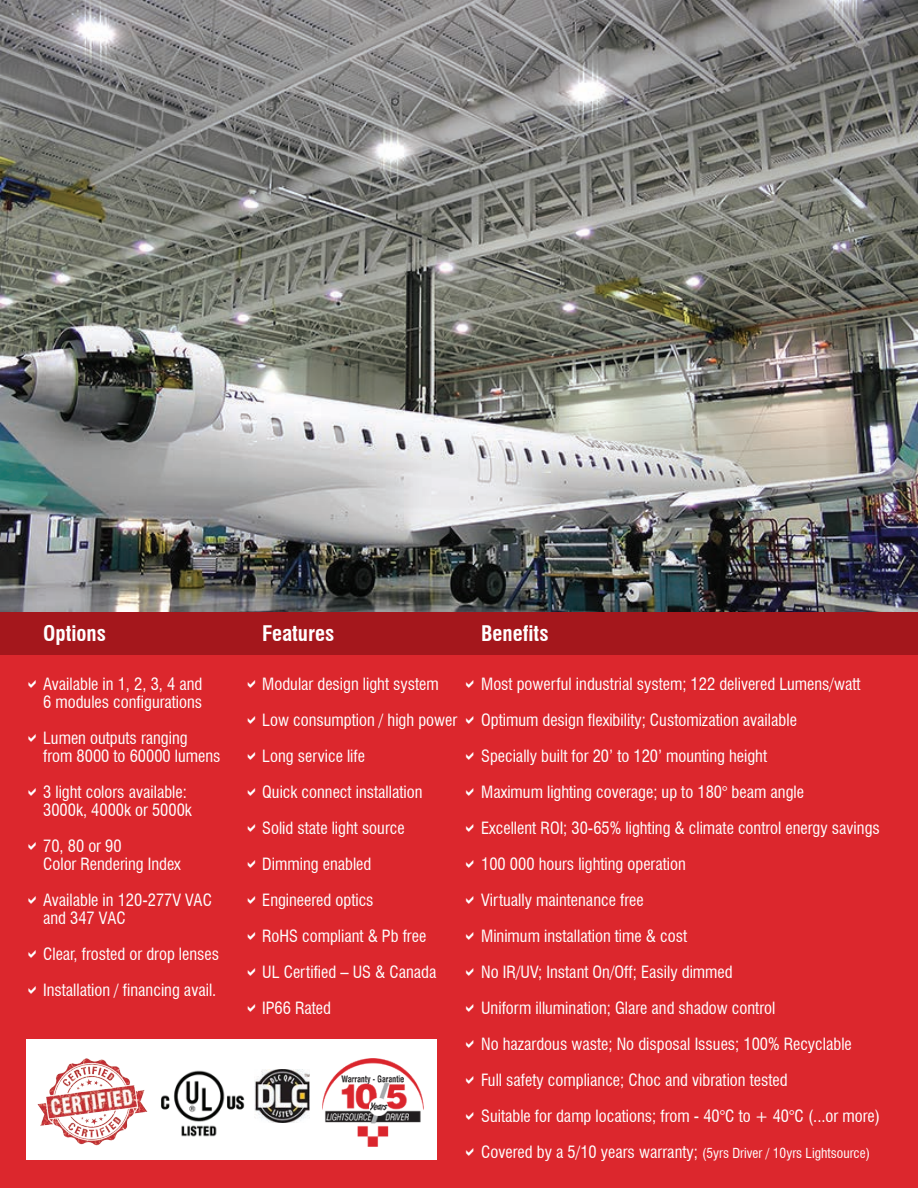
<style>
.page{position:relative;width:918px;height:1188px;background:#fff}
.page>*{position:absolute;margin:0;border:0;box-sizing:border-box;transform-origin:0 0}
.t1{font:700 condensed 21px "Swiss 721 BT";color:#fff}
.t2{font:condensed 16.5px/36px "Swiss 721 BT";color:#fff}
.t3{font:condensed 13.5px "Swiss 721 BT";color:#fff}
.s1{font-size:16.5px}
</style>
<div class="page">
<div style="left:0;top:642px;width:918px;height:546px;background:#dc272d"></div>
<div style="left:0;top:612px;width:918px;height:42px;background:#a4171c"></div>
<div style="left:26px;top:1040px;width:411px;height:120px;background:#fff"></div>
<img style="left:255px;top:1069px;width:55px;height:54px">
<img style="left:161px;top:1070px;width:84px;height:67px">
<img style="left:322px;top:1059px;width:102px;height:87px">
<img style="left:342px;top:1075px;width:62px;height:8px">
<img style="left:327px;top:1113px;width:81px;height:7px">
<img style="left:370px;top:1098px;width:17px;height:18px">
<img style="left:371px;top:1103px;width:16px;height:7px">
<img style="left:37px;top:1058px;width:111px;height:88px">
<img style="left:0;top:0;width:918px;height:612px">
<p class="t1" style="left:43px;top:621px;width:64px">Options</p>
<p class="t2" style="left:43px;top:675px;width:161px;line-height:18px">Available in 1, 2, 3, 4 and<br>6 modules configurations</p>
<p class="t2" style="left:43px;top:729px;width:179px;line-height:18px">Lumen outputs ranging from 8000 to 60000 lumens</p>
<p class="t2" style="left:43px;top:783px;width:150px;line-height:18px">3 light colors available:<br>3000k, 4000k or 5000k</p>
<p class="t2" style="left:43px;top:837px;width:139px;line-height:18px">70, 80 or 90<br>Color Rendering Index</p>
<p class="t2" style="left:43px;top:891px;width:170px;line-height:18px">Available in 120-277V VAC and 347 VAC</p>
<p class="t2" style="left:43px;top:936px;width:177px">Clear, frosted or drop lenses<br>Installation / financing avail.</p>
<p class="t1" style="left:262px;top:621px;width:74px">Features</p>
<p class="t2" style="left:262px;top:666px;width:196px">Modular design light system<br>Low consumption / high power<br>Long service life<br>Quick connect installation<br>Solid state light source<br>Dimming enabled<br>Engineered optics<br>RoHS compliant &amp; Pb free<br>UL Certified – US &amp; Canada<br>IP66 Rated</p>
<p class="t1" style="left:481px;top:621px;width:69px">Benefits</p>
<p class="t2" style="left:481px;top:666px;width:400px">Most powerful industrial system; 122 delivered Lumens/watt Optimum design flexibility; Customization available<br>Specially built for 20’ to 120’ mounting height<br>Maximum lighting coverage; up to 180° beam angle<br>Excellent ROI; 30-65% lighting &amp; climate control energy savings 100 000 hours lighting operation<br>Virtually maintenance free<br>Minimum installation time &amp; cost<br>No IR/UV; Instant On/Off; Easily dimmed<br>Uniform illumination; Glare and shadow control<br>No hazardous waste; No disposal Issues; 100% Recyclable<br>Full safety compliance; Choc and vibration tested<br>Suitable for damp locations; from - 40°C to + 40°C (...or more)</p>
<p class="t3" style="left:481px;top:1145px;width:390px"><span class="s1">Covered by a 5/10 years warranty;</span> (5yrs Driver / 10yrs Lightsource)</p>
</div>
